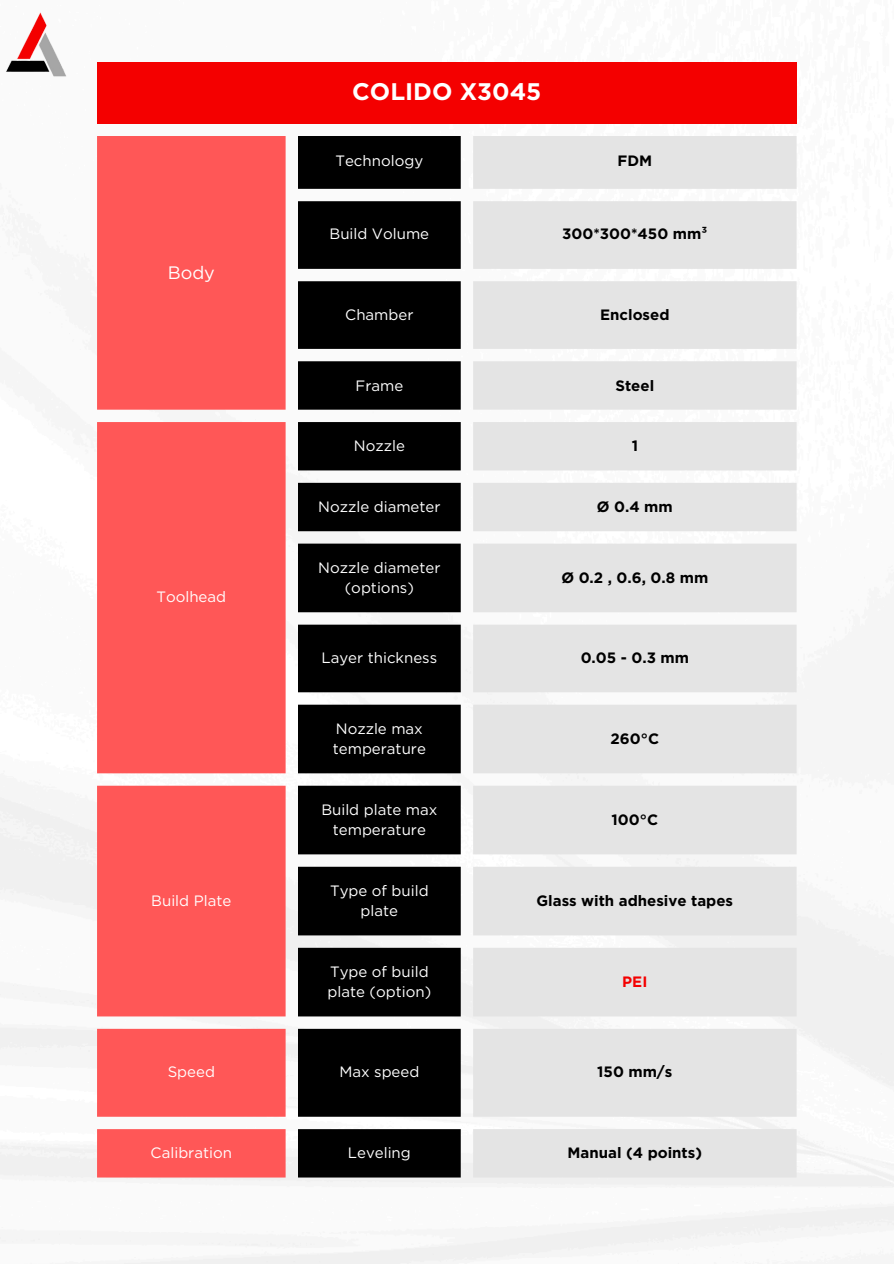
<style>
.page{position:relative;width:894px;height:1264px;background:#fff}
.page>*{position:absolute;margin:0;border:0;box-sizing:border-box;transform-origin:0 0}
.t1{font:700 24px "Gotham";color:#fff}
.t2{font:18px "Gotham";color:#fff}
.t3{font:15px/20.2px "Gotham";color:#fff;text-align:center}
.t4{font:700 15px "Gotham";color:#000}
.t5{font:700 15px "Gotham";color:#f40000}
</style>
<div class="page">
<img style="left:0;top:62px;width:893px;height:1201px">
<img style="left:0;top:12px;width:75px;height:86px">
<div style="left:97px;top:62px;width:699px;height:62px;background:#f40000"></div>
<div style="left:97px;top:136px;width:188px;height:1041px;background:#ff5757"></div>
<svg style="left:298px;top:136px;width:162px;height:1041px;background:#262626"></svg>
<svg style="left:473px;top:136px;width:323px;height:1041px;fill:#e4e4e4"></svg>
<p class="t1" style="left:352px;top:77px;width:191px">COLIDO X3045</p>
<p class="t3" style="left:335px;top:151px;width:89px">Technology</p>
<p class="t4" style="left:617px;top:152px;width:36px">FDM</p>
<p class="t2" style="left:168px;top:262px;width:49px">Body</p>
<p class="t3" style="left:156px;top:586px;width:71px">Toolhead</p>
<p class="t3" style="left:151px;top:890px;width:81px">Build Plate</p>
<p class="t3" style="left:329px;top:224px;width:101px">Build Volume</p>
<p class="t4" style="left:562px;top:225px;width:147px">300*300*450 mm³</p>
<p class="t3" style="left:345px;top:304px;width:70px">Chamber</p>
<p class="t4" style="left:600px;top:305px;width:71px">Enclosed</p>
<p class="t3" style="left:355px;top:375px;width:49px">Frame</p>
<p class="t4" style="left:615px;top:376px;width:40px">Steel</p>
<p class="t3" style="left:354px;top:436px;width:53px">Nozzle</p>
<p class="t4" style="left:631px;top:437px;width:8px">1</p>
<p class="t3" style="left:318px;top:496px;width:124px">Nozzle diameter</p>
<p class="t4" style="left:596px;top:497px;width:77px">Ø 0.4 mm</p>
<p class="t3" style="left:318px;top:557px;width:124px">Nozzle diameter (options)</p>
<p class="t4" style="left:561px;top:568px;width:148px">Ø 0.2 , 0.6, 0.8 mm</p>
<p class="t3" style="left:321px;top:647px;width:117px">Layer thickness</p>
<p class="t4" style="left:580px;top:648px;width:110px">0.05 - 0.3 mm</p>
<p class="t3" style="left:333px;top:718px;width:94px;text-align:left">Nozzle max temperature</p>
<p class="t4" style="left:610px;top:729px;width:50px">260°C</p>
<p class="t3" style="left:321px;top:799px;width:117px">Build plate max temperature</p>
<p class="t4" style="left:611px;top:810px;width:48px">100°C</p>
<p class="t3" style="left:330px;top:880px;width:100px">Type of build plate</p>
<p class="t4" style="left:536px;top:891px;width:198px">Glass with adhesive tapes</p>
<p class="t3" style="left:327px;top:961px;width:105px;text-align:left">Type of build plate (option)</p>
<p class="t5" style="left:622px;top:972px;width:27px">PEI</p>
<p class="t3" style="left:168px;top:1061px;width:49px">Speed</p>
<p class="t3" style="left:339px;top:1061px;width:81px">Max speed</p>
<p class="t4" style="left:597px;top:1062px;width:77px">150 mm/s</p>
<p class="t3" style="left:151px;top:1142px;width:83px">Calibration</p>
<p class="t3" style="left:348px;top:1142px;width:64px">Leveling</p>
<p class="t4" style="left:567px;top:1143px;width:136px">Manual (4 points)</p>
</div>
